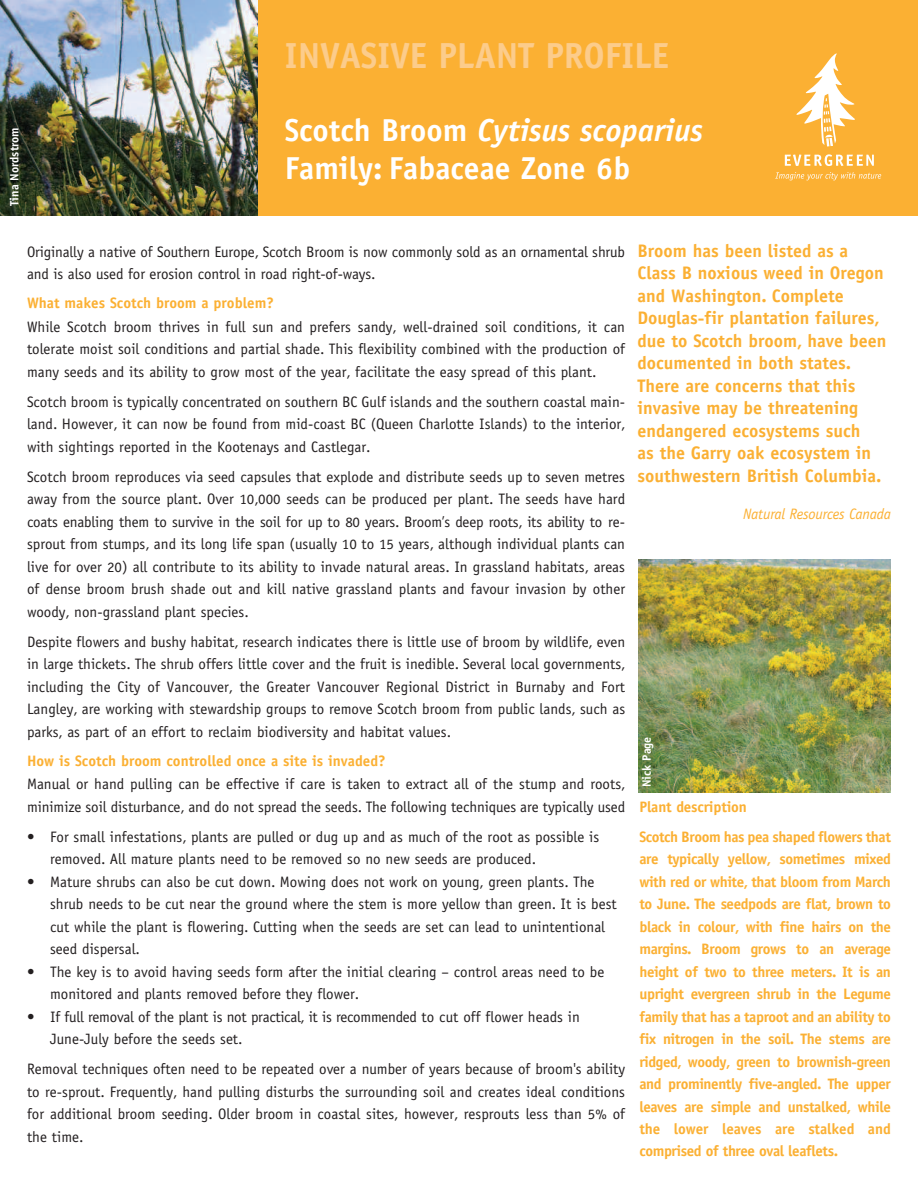
<style>
.page{position:relative;width:918px;height:1188px;background:#fff}
.page>*{position:absolute;margin:0;border:0;box-sizing:border-box;transform-origin:0 0}
.t1{font:700 36px "Evergreen";letter-spacing:-.005em;color:#fccc8b}
.t2{font:700 31.5px/37.8px "Evergreen";color:#fff}
.t3{font:700 18px/22.5px "Evergreen";color:#fbb033}
.t4{font:15px/22.5px "Evergreen";color:#231f20}
.t5{font:700 15px/22.5px "Evergreen";letter-spacing:-.005em;color:#fbb033;text-align:justify}
.t6{font:15px/22.5px "Evergreen";letter-spacing:-.02em;color:#231f20}
.t7{font:700 15px/30px "Evergreen";letter-spacing:-.03em;color:#fbb033}
.t8{font:italic 15px "Evergreen";letter-spacing:-.015em;color:#fbb033}
.t9{font:700 12px "Evergreen";color:#fff}
.s1{font-style:italic}
</style>
<div class="page">
<img style="left:639px;top:560px;width:252px;height:232px">
<div style="left:0;top:0;width:918px;height:216px;background:#fbb033"></div>
<img style="left:0;top:0;width:257px;height:216px">
<svg style="left:775px;top:172px;width:106px;height:8px"></svg>
<svg style="left:796px;top:53px;width:59px;height:93px"></svg>
<svg style="left:785px;top:154px;width:89px;height:12px"></svg>
<h1 class="t1" style="left:285px;top:43px;width:386px">INVASIVE PLANT PROFILE</h1>
<p class="t9" style="left:10px;top:206px;width:80px;rotate:-90deg">Tina Nordstrom</p>
<h2 class="t2" style="left:285px;top:114px;width:420px">Scotch Broom <span class="s1">Cytisus scoparius<br></span>Family: Fabaceae Zone 6b</h2>
<p class="t4" style="left:27px;top:241px;width:600px">Originally a native of Southern Europe, Scotch Broom is now commonly sold as an ornamental shrub and is also used for erosion control in road right-of-ways.</p>
<p class="t5" style="left:27px;top:293px;width:248px">What makes Scotch broom a problem?</p>
<p class="t4" style="left:27px;top:316px;width:600px;text-align:justify">While Scotch broom thrives in full sun and prefers sandy, well-drained soil conditions, it can tolerate moist soil conditions and partial shade. This flexibility combined with the production of many seeds and its ability to grow most of the year, facilitate the easy spread of this plant.</p>
<p class="t4" style="left:27px;top:391px;width:600px;text-align:justify">Scotch broom is typically concentrated on southern BC Gulf islands and the southern coastal main&shy;land. However, it can now be found from mid-coast BC (Queen Charlotte Islands) to the interior, with sightings reported in the Kootenays and Castlegar.</p>
<p class="t4" style="left:27px;top:466px;width:600px;text-align:justify">Scotch broom reproduces via seed capsules that explode and distribute seeds up to seven metres away from the source plant. Over 10,000 seeds can be produced per plant. The seeds have hard coats enabling them to survive in the soil for up to 80 years. Broom’s deep roots, its ability to re&shy;sprout from stumps, and its long life span (usually 10 to 15 years, although individual plants can live for over 20) all contribute to its ability to invade natural areas. In grassland habitats, areas of dense broom brush shade out and kill native grassland plants and favour invasion by other woody, non-grassland plant species.</p>
<p class="t4" style="left:27px;top:631px;width:600px;text-align:justify">Despite flowers and bushy habitat, research indicates there is little use of broom by wildlife, even in large thickets. The shrub offers little cover and the fruit is inedible. Several local governments, including the City of Vancouver, the Greater Vancouver Regional District in Burnaby and Fort Langley, are working with stewardship groups to remove Scotch broom from public lands, such as parks, as part of an effort to reclaim biodiversity and habitat values.</p>
<p class="t5" style="left:27px;top:751px;width:360px">How is Scotch broom controlled once a site is invaded?</p>
<p class="t4" style="left:27px;top:774px;width:600px">Manual or hand pulling can be effective if care is taken to extract all of the stump and roots, minimize soil disturbance, and do not spread the seeds. The following techniques are typically used</p>
<p class="t4" style="left:50px;top:826px;width:551px;text-indent:-23px">• For small infestations, plants are pulled or dug up and as much of the root as possible is removed. All mature plants need to be removed so no new seeds are produced.</p>
<p class="t4" style="left:50px;top:871px;width:568px;text-indent:-23px">• Mature shrubs can also be cut down. Mowing does not work on young, green plants. The shrub needs to be cut near the ground where the stem is more yellow than green. It is best cut while the plant is flowering. Cutting when the seeds are set can lead to unintentional seed dispersal.</p>
<p class="t4" style="left:50px;top:961px;width:556px;text-indent:-23px">• The key is to avoid having seeds form after the initial clearing – control areas need to be monitored and plants removed before they flower.</p>
<p class="t6" style="left:50px;top:1006px;width:531px;text-indent:-23px">• If full removal of the plant is not practical, it is recommended to cut off flower heads in<br>June-July before the seeds set.</p>
<p class="t4" style="left:27px;top:1059px;width:600px;text-align:justify">Removal techniques often need to be repeated over a number of years because of broom's ability to re-sprout. Frequently, hand pulling disturbs the surrounding soil and creates ideal conditions for additional broom seeding. Older broom in coastal sites, however, resprouts less than 5% of the time.</p>
<p class="t3" style="left:638px;top:241px;width:250px">Broom has been listed as a<br>Class B noxious weed in Oregon and Washington. Complete<br>Douglas-fir plantation failures, due to Scotch broom, have been documented in both states.<br>There are concerns that this invasive may be threatening endangered ecosystems such<br>as the Garry oak ecosystem in southwestern British Columbia.</p>
<p class="t8" style="left:743px;top:508px;width:149px">Natural Resources Canada</p>
<p class="t9" style="left:642px;top:787px;width:52px;rotate:-90deg">Nick Page</p>
<p class="t7" style="left:639px;top:793px;width:253px">Plant description<br>Scotch Broom has pea shaped flowers that</p>
<p class="t5" style="left:639px;top:849px;width:253px">are typically yellow, sometimes mixed with red or white, that bloom from March to June. The seedpods are flat, brown to black in colour, with fine hairs on the margins. Broom grows to an average height of two to three meters. It is an upright evergreen shrub in the Legume family that has a taproot and an ability to fix nitrogen in the soil. The stems are ridged, woody, green to brownish-green and prominently five-angled. The upper leaves are simple and unstalked, while the lower leaves are stalked and comprised of three oval leaflets.</p>
</div>
